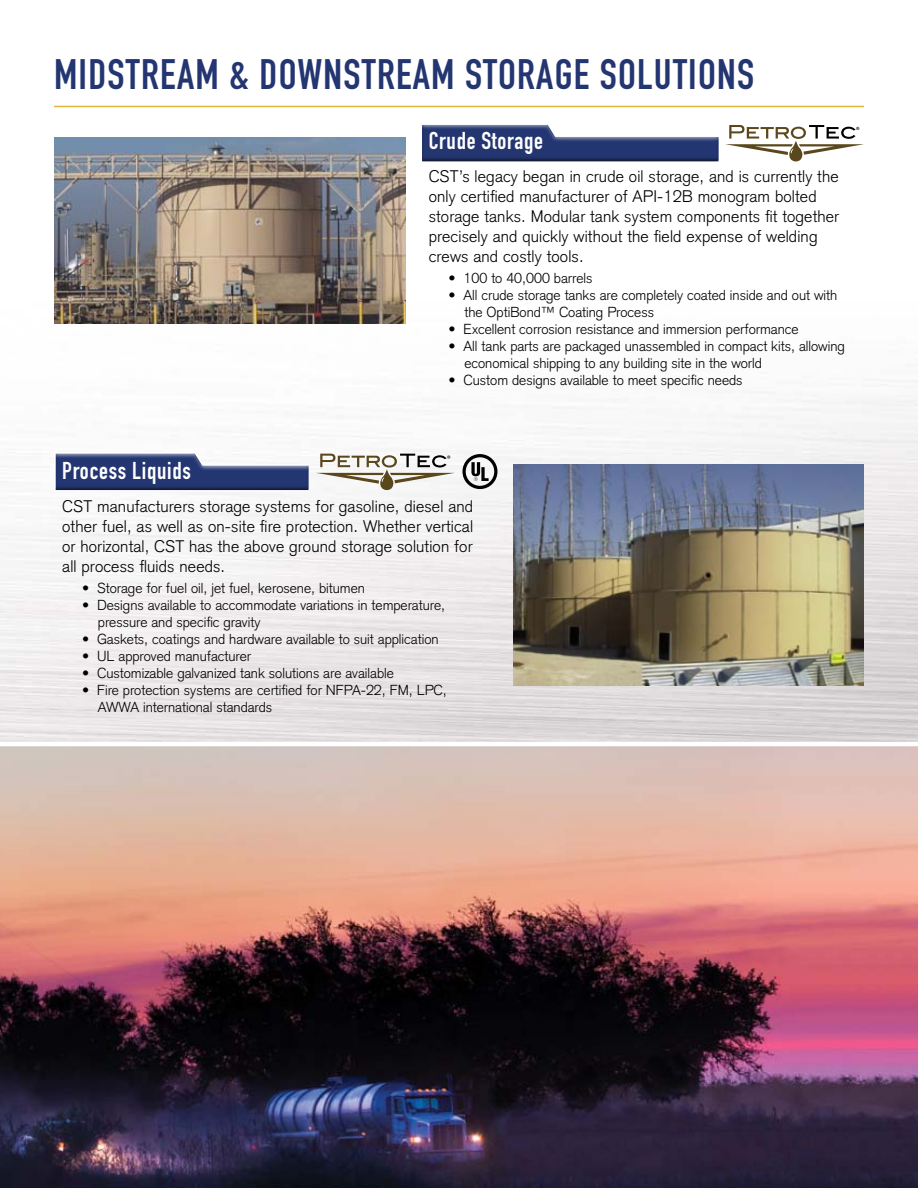
<style>
.page{position:relative;width:918px;height:1188px;background:#fff}
.page>*{position:absolute;margin:0;border:0;box-sizing:border-box;transform-origin:0 0}
.t1{font:42px "DIN Engschrift";letter-spacing:.03em;color:#243671}
.t2{font:24px "DIN Engschrift";letter-spacing:.03em;color:#fff}
.t3{font:300 16.5px/19.8px "Akzidenz Grotesk";letter-spacing:.01em;color:#000;text-align:justify}
.t4{font:300 14.25px/17.1px "Akzidenz Grotesk";color:#000}
</style>
<div class="page">
<img style="left:0;top:105px;width:918px;height:637px">
<img style="left:54px;top:137px;width:352px;height:187px">
<img style="left:513px;top:465px;width:351px;height:220px">
<img style="left:0;top:746px;width:918px;height:442px">
<hr style="left:54px;top:106px;width:810px;height:1px;background:#e5b53b">
<svg style="left:462px;top:454px;width:35px;height:35px"></svg>
<svg style="left:419px;top:122px;width:445px;height:42px"></svg>
<svg style="left:53px;top:450px;width:402px;height:43px"></svg>
<h1 class="t1" style="left:54px;top:49px;width:702px">MIDSTREAM &amp; DOWNSTREAM STORAGE SOLUTIONS</h1>
<h2 class="t2" style="left:429px;top:127px;width:116px">Crude Storage</h2>
<p class="t3" style="left:429px;top:167px;width:412px;text-align:left">CST’s legacy began in crude oil storage, and is currently the only certified manufacturer of API-12B monogram bolted storage tanks. Modular tank system components fit together precisely and quickly without the field expense of welding crews and costly tools.</p>
<p class="t4" style="left:449px;top:269px;width:145px">• 100 to 40,000 barrels</p>
<p class="t4" style="left:464px;top:286px;width:374px;text-indent:-16px">• All crude storage tanks are completely coated inside and out with the OptiBond™ Coating Process</p>
<p class="t4" style="left:449px;top:320px;width:351px">• Excellent corrosion resistance and immersion performance</p>
<p class="t4" style="left:464px;top:338px;width:382px;text-indent:-16px">• All tank parts are packaged unassembled in compact kits, allowing economical shipping to any building site in the world</p>
<p class="t4" style="left:449px;top:372px;width:296px">• Custom designs available to meet specific needs</p>
<h2 class="t2" style="left:62px;top:457px;width:130px">Process Liquids</h2>
<p class="t3" style="left:62px;top:497px;width:412px">CST manufacturers storage systems for gasoline, diesel and other fuel, as well as on-site fire protection. Whether vertical or horizontal, CST has the above ground storage solution for all process fluids needs.</p>
<p class="t4" style="left:82px;top:579px;width:284px">• Storage for fuel oil, jet fuel, kerosene, bitumen</p>
<p class="t4" style="left:98px;top:596px;width:349px;text-indent:-16px">• Designs available to accommodate variations in temperature, pressure and specific gravity</p>
<p class="t4" style="left:82px;top:630px;width:358px">• Gaskets, coatings and hardware available to suit application</p>
<p class="t4" style="left:82px;top:648px;width:171px">• UL approved manufacturer</p>
<p class="t4" style="left:82px;top:665px;width:313px">• Customizable galvanized tank solutions are available</p>
<p class="t4" style="left:98px;top:682px;width:350px;text-indent:-16px">• Fire protection systems are certified for NFPA-22, FM, LPC,<br>AWWA international standards</p>
</div>
